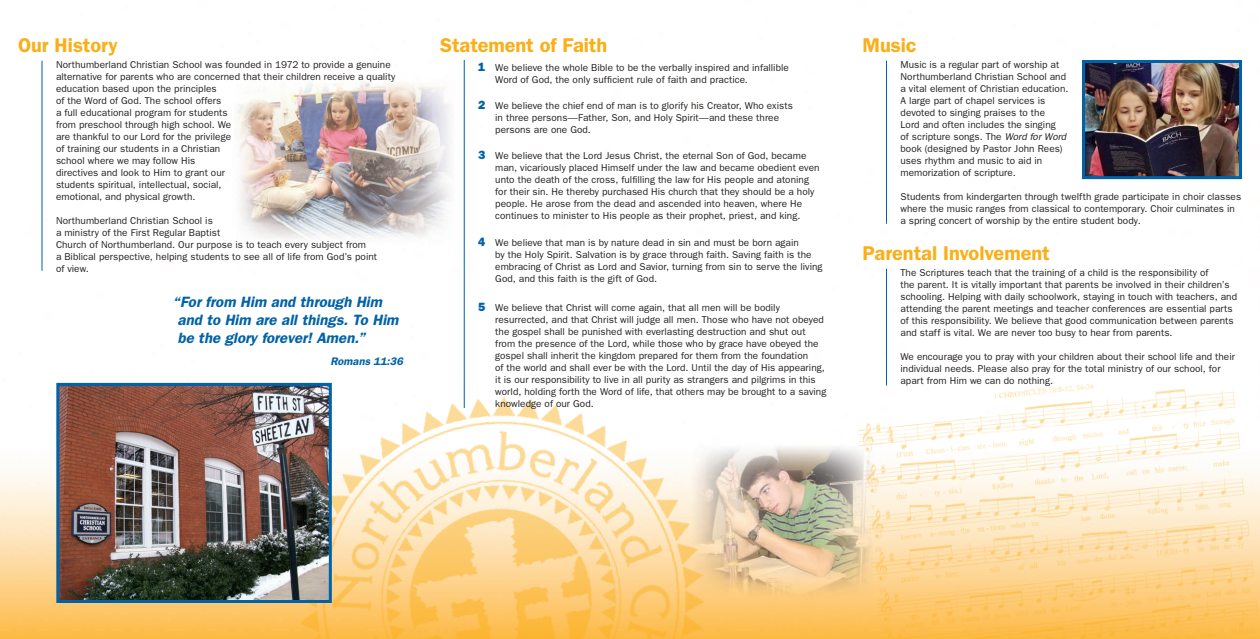
<style>
.page{position:relative;width:1260px;height:639px;background:#fff}
.page>*{position:absolute;margin:0;border:0;box-sizing:border-box;transform-origin:0 0}
.t1{font:600 20px "Franklin Gothic";letter-spacing:-.005em;color:#faaf18}
.t2{font:italic 600 15px/18px "Franklin Gothic";color:#0062a7}
.t3{font:italic 600 11px "Franklin Gothic";letter-spacing:.005em;color:#0062a7}
.t4{font:10px/12px "Franklin Gothic";letter-spacing:.005em;color:#231f20}
.s1{font-weight:800;font-size:12px;color:#0062a7}
.s2{font-style:italic}
</style>
<div class="page">
<img style="left:0;top:60px;width:1242px;height:579px">
<img style="left:844px;top:350px;width:416px;height:289px">
<img style="left:268px;top:366px;width:439px;height:273px">
<hr style="left:42px;top:61px;width:1px;height:210px;background:#0062a7">
<hr style="left:464px;top:60px;width:1px;height:348px;background:#0062a7">
<hr style="left:886px;top:61px;width:1px;height:163px;background:#0062a7">
<hr style="left:886px;top:269px;width:1px;height:117px;background:#0062a7">
<img style="left:60px;top:387px;width:268px;height:212px">
<div style="left:56px;top:383px;width:276px;height:220px;border:3px solid #0062a7"></div>
<img style="left:1086px;top:64px;width:152px;height:111px">
<div style="left:1082px;top:60px;width:160px;height:119px;border:3px solid #0062a7"></div>
<h1 class="t1" style="left:18px;top:33px;width:101px">Our History</h1>
<p class="t4" style="left:56px;top:59px;width:341px">Northumberland Christian School was founded in 1972 to provide a genuine alternative for parents who are concerned that their children receive a quality education based upon the principles<br>of the Word of God. The school offers<br>a full educational program for students<br>from preschool through high school. We<br>are thankful to our Lord for the privilege<br>of training our students in a Christian<br>school where we may follow His<br>directives and look to Him to grant our<br>students spiritual, intellectual, social,<br>emotional, and physical growth.</p>
<p class="t4" style="left:56px;top:215px;width:323px">Northumberland Christian School is<br>a ministry of the First Regular Baptist<br>Church of Northumberland. Our purpose is to teach every subject from<br>a Biblical perspective, helping students to see all of life from God’s point of view.</p>
<h2 class="t2" style="left:177px;top:293px;width:223px;text-indent:-5px">“For from Him and through Him and to Him are all things. To Him be the glory forever! Amen.”</h2>
<p class="t3" style="left:330px;top:355px;width:74px">Romans 11:36</p>
<h1 class="t1" style="left:440px;top:33px;width:169px">Statement of Faith</h1>
<p class="t4" style="left:495px;top:61px;width:295px;text-indent:-17px"><span class="s1">1</span> We believe the whole Bible to be the verbally inspired and infallible<br>Word of God, the only sufficient rule of faith and practice.</p>
<p class="t4" style="left:495px;top:99px;width:299px;text-indent:-17px"><span class="s1">2</span> We believe the chief end of man is to glorify his Creator, Who exists in three persons—Father, Son, and Holy Spirit—and these three persons are one God.</p>
<p class="t4" style="left:495px;top:150px;width:326px;text-indent:-17px"><span class="s1">3</span> We believe that the Lord Jesus Christ, the eternal Son of God, became man, vicariously placed Himself under the law and became obedient even unto the death of the cross, fulfilling the law for His people and atoning for their sin. He thereby purchased His church that they should be a holy people. He arose from the dead and ascended into heaven, where He continues to minister to His people as their prophet, priest, and king.</p>
<p class="t4" style="left:495px;top:236px;width:329px;text-indent:-17px"><span class="s1">4</span> We believe that man is by nature dead in sin and must be born again<br>by the Holy Spirit. Salvation is by grace through faith. Saving faith is the embracing of Christ as Lord and Savior, turning from sin to serve the living God, and this faith is the gift of God.</p>
<p class="t4" style="left:495px;top:301px;width:333px;text-indent:-17px"><span class="s1">5</span> We believe that Christ will come again, that all men will be bodily resurrected, and that Christ will judge all men. Those who have not obeyed the gospel shall be punished with everlasting destruction and shut out from the presence of the Lord, while those who by grace have obeyed the gospel shall inherit the kingdom prepared for them from the foundation<br>of the world and shall ever be with the Lord. Until the day of His appearing, it is our responsibility to live in all purity as strangers and pilgrims in this world, holding forth the Word of life, that others may be brought to a saving knowledge of our God.</p>
<h1 class="t1" style="left:862px;top:33px;width:56px">Music</h1>
<p class="t4" style="left:900px;top:59px;width:169px">Music is a regular part of worship at Northumberland Christian School and a vital element of Christian education.<br>A large part of chapel services is devoted to singing praises to the<br>Lord and often includes the singing<br>of scripture songs. The <span class="s2">Word for Word </span>book (designed by Pastor John Rees) uses rhythm and music to aid in memorization of scripture.</p>
<p class="t4" style="left:900px;top:191px;width:342px">Students from kindergarten through twelfth grade participate in choir classes where the music ranges from classical to contemporary. Choir culminates in a spring concert of worship by the entire student body.</p>
<h1 class="t1" style="left:862px;top:241px;width:189px">Parental Involvement</h1>
<p class="t4" style="left:900px;top:267px;width:338px">The Scriptures teach that the training of a child is the responsibility of<br>the parent. It is vitally important that parents be involved in their children’s schooling. Helping with daily schoolwork, staying in touch with teachers, and attending the parent meetings and teacher conferences are essential parts of this responsibility. We believe that good communication between parents and staff is vital. We are never too busy to hear from parents.</p>
<p class="t4" style="left:900px;top:351px;width:336px">We encourage you to pray with your children about their school life and their individual needs. Please also pray for the total ministry of our school, for apart from Him we can do nothing.</p>
</div>
